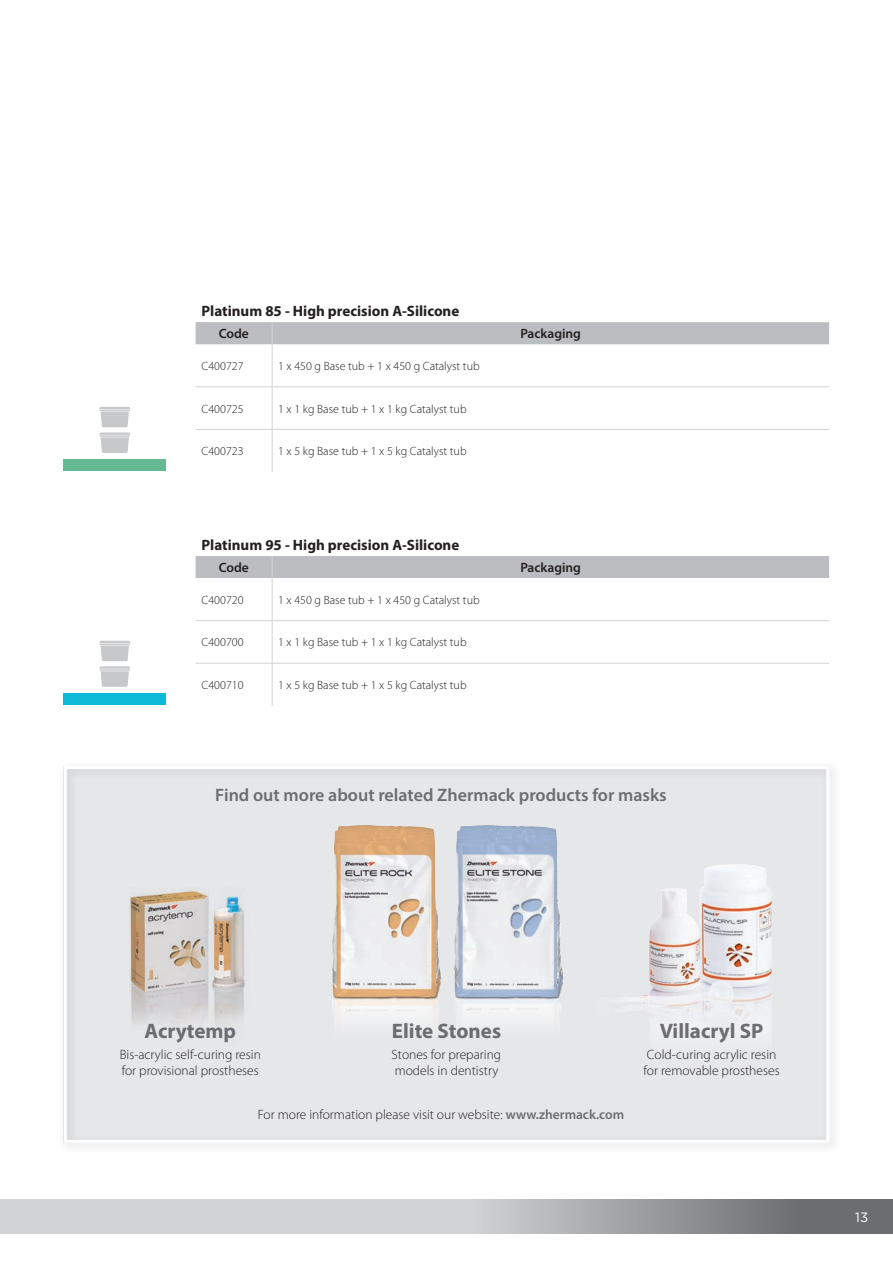
<style>
.page{position:relative;width:893px;height:1263px;background:#fff}
.page>*{position:absolute;margin:0;border:0;box-sizing:border-box;transform-origin:0 0}
.t1{font:700 21px "Myriad Pro";color:#6c6d70}
.t2{font:600 18px "Myriad Pro";color:#6c6d70}
.t3{font:700 15px "Myriad Pro";color:#231f20}
.h3_white{font:300 13.5px "Myriad Pro";color:#231f20}
.t4{font:600 13.5px "Myriad Pro";color:#231f20}
.t5{font:13.5px "Gotham";color:#fff}
.t6{font:300 12px "Myriad Pro";color:#231f20}
.s1{font-weight:600;color:#6c6d70}
</style>
<div class="page">
<div style="left:831px;top:1199px;width:62px;height:34px;background:#6c6d70"></div>
<svg style="left:0;top:1199px;width:829px;height:34px;fill:#d1d2d4"></svg>
<div style="left:64px;top:459px;width:102px;height:12px;background:#64b892"></div>
<div style="left:64px;top:693px;width:102px;height:12px;background:#0db9d6"></div>
<svg style="left:99px;top:407px;width:31px;height:46px"></svg>
<svg style="left:99px;top:641px;width:31px;height:46px"></svg>
<div style="left:58px;top:760px;width:783px;height:395px;background:#231f20;opacity:.2"></div>
<div style="left:64px;top:766px;width:765px;height:377px;border:3px solid #fff"></div>
<img style="left:574px;top:864px;width:198px;height:199px">
<img style="left:332px;top:825px;width:33px;height:235px">
<img style="left:454px;top:825px;width:33px;height:235px">
<img style="left:130px;top:888px;width:141px;height:176px">
<img style="left:136px;top:892px;width:108px;height:100px">
<svg style="left:196px;top:344px;width:633px;height:128px"></svg>
<div style="left:196px;top:322px;width:633px;height:22px;background:#bcbdc0"></div>
<hr style="left:272px;top:344px;width:1px;height:42px;background:#d1d2d4">
<hr style="left:272px;top:387px;width:1px;height:42px;background:#d1d2d4">
<hr style="left:272px;top:430px;width:1px;height:42px;background:#d1d2d4">
<hr style="left:196px;top:386px;width:76px;height:1px;background:#d1d2d4">
<hr style="left:272px;top:386px;width:557px;height:1px;background:#d1d2d4">
<hr style="left:196px;top:429px;width:76px;height:1px;background:#d1d2d4">
<hr style="left:272px;top:429px;width:557px;height:1px;background:#d1d2d4">
<svg style="left:196px;top:621px;width:633px;height:42px"></svg>
<div style="left:196px;top:556px;width:633px;height:22px;background:#bcbdc0"></div>
<hr style="left:272px;top:578px;width:1px;height:42px;background:#d1d2d4">
<hr style="left:272px;top:621px;width:1px;height:42px;background:#d1d2d4">
<hr style="left:272px;top:664px;width:1px;height:42px;background:#d1d2d4">
<hr style="left:196px;top:620px;width:76px;height:1px;background:#d1d2d4">
<hr style="left:272px;top:620px;width:557px;height:1px;background:#d1d2d4">
<hr style="left:196px;top:663px;width:76px;height:1px;background:#d1d2d4">
<hr style="left:272px;top:663px;width:557px;height:1px;background:#d1d2d4">
<p class="t3" style="left:202px;top:301px;width:259px">Platinum 85 - High precision A-Silicone</p>
<p class="t4" style="left:219px;top:325px;width:32px">Code</p>
<p class="t4" style="left:520px;top:325px;width:62px">Packaging</p>
<p class="t6" style="left:202px;top:359px;width:43px">C400727</p>
<p class="t6" style="left:278px;top:359px;width:203px">1 x 450 g Base tub + 1 x 450 g Catalyst tub</p>
<p class="t6" style="left:202px;top:402px;width:43px">C400725</p>
<p class="t6" style="left:278px;top:402px;width:190px">1 x 1 kg Base tub + 1 x 1 kg Catalyst tub</p>
<p class="t6" style="left:202px;top:444px;width:43px">C400723</p>
<p class="t6" style="left:278px;top:444px;width:190px">1 x 5 kg Base tub + 1 x 5 kg Catalyst tub</p>
<p class="t3" style="left:202px;top:535px;width:259px">Platinum 95 - High precision A-Silicone</p>
<p class="t4" style="left:219px;top:559px;width:32px">Code</p>
<p class="t4" style="left:520px;top:559px;width:62px">Packaging</p>
<p class="t6" style="left:202px;top:593px;width:43px">C400720</p>
<p class="t6" style="left:278px;top:593px;width:203px">1 x 450 g Base tub + 1 x 450 g Catalyst tub</p>
<p class="t6" style="left:202px;top:636px;width:43px">C400700</p>
<p class="t6" style="left:278px;top:636px;width:190px">1 x 1 kg Base tub + 1 x 1 kg Catalyst tub</p>
<p class="t6" style="left:202px;top:678px;width:43px">C400710</p>
<p class="t6" style="left:278px;top:678px;width:190px">1 x 5 kg Base tub + 1 x 5 kg Catalyst tub</p>
<p class="t2" style="left:215px;top:783px;width:453px">Find out more about related Zhermack products for masks</p>
<p class="t1" style="left:145px;top:1017px;width:93px">Acrytemp</p>
<p class="h3_white" style="left:120px;top:1047px;width:143px">Bis-acrylic self-curing resin</p>
<p class="h3_white" style="left:122px;top:1063px;width:139px">for provisional prostheses</p>
<p class="t1" style="left:392px;top:1017px;width:111px">Elite Stones</p>
<p class="h3_white" style="left:392px;top:1047px;width:111px">Stones for preparing</p>
<p class="h3_white" style="left:395px;top:1063px;width:105px">models in dentistry</p>
<p class="h3_white" style="left:258px;top:1107px;width:368px">For more information please visit our website: <span class="s1">www.zhermack.com</span></p>
<p class="t1" style="left:660px;top:1017px;width:105px">Villacryl SP</p>
<p class="h3_white" style="left:647px;top:1047px;width:131px">Cold-curing acrylic resin</p>
<p class="h3_white" style="left:644px;top:1063px;width:138px">for removable prostheses</p>
<p class="t5" style="left:855px;top:1208px;width:15px">13</p>
</div>
